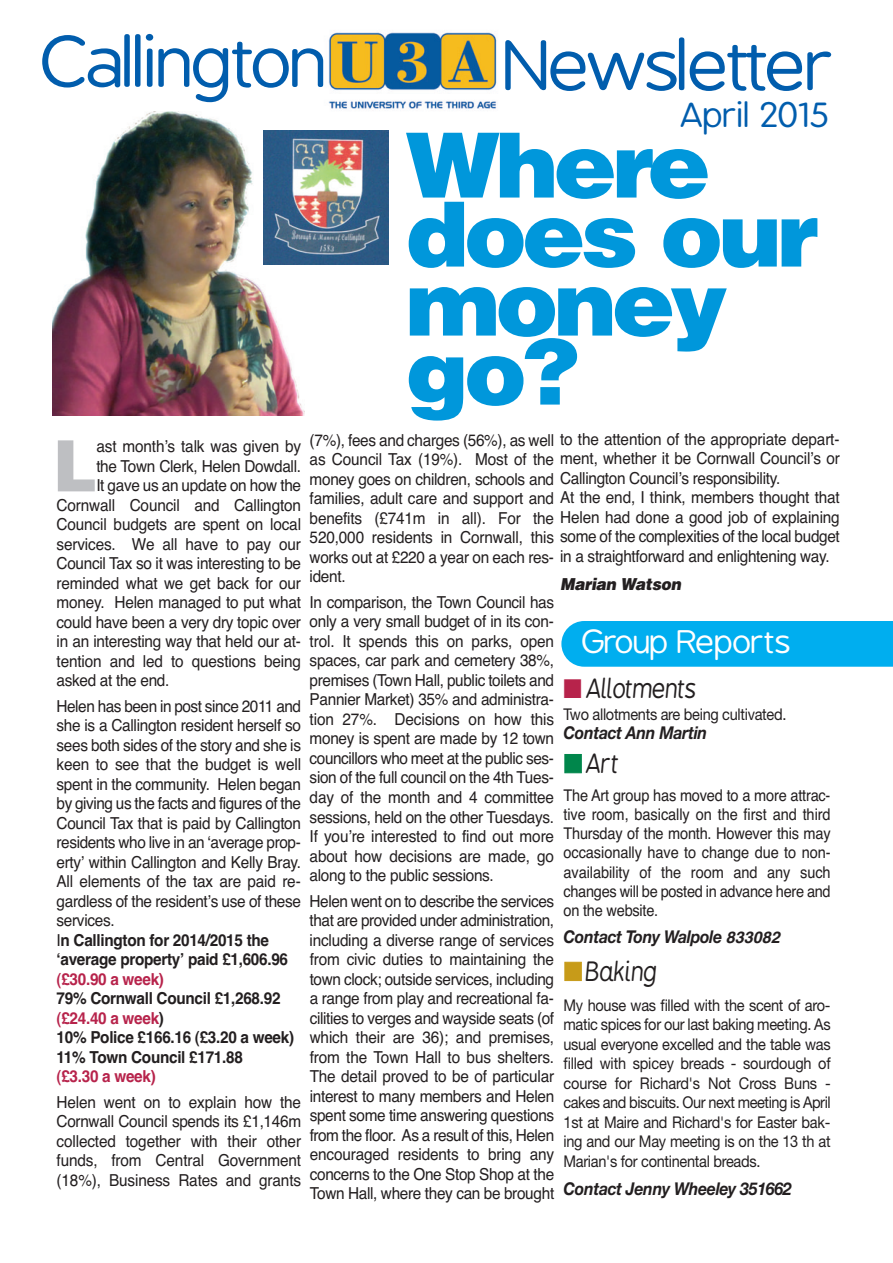
<style>
.page{position:relative;width:893px;height:1263px;background:#fff}
.page>*{position:absolute;margin:0;border:0;box-sizing:border-box;transform-origin:0 0}
.t1{font:900 90px/69px "Helvetica";letter-spacing:-.05em;color:#0097db;scale:1.05 1}
.t2{font:900 70.8px "Helvetica";color:#bebfc2;scale:.93 1}
.t3{font:67.5px "B Preplay";letter-spacing:-.06em;color:#015dad;scale:1.1 1}
.t4{font:67.5px "B Preplay";letter-spacing:-.085em;color:#015dad;scale:1.1 1}
.t5{font:33px "B Preplay";letter-spacing:-.035em;color:#015dad;scale:1.1 1}
.t6{font:30.9px "B Preplay";letter-spacing:-.045em;color:#fff;scale:1.1 1}
.t7{font:italic 26.4px "B Preplay";letter-spacing:-.02em;color:#231f20;scale:.9 1}
.t8{font:italic 700 17.7px "Helvetica Neue";letter-spacing:-.02em;color:#231f20;scale:.9 1}
.t9{font:16.5px/19.5px "Helvetica";letter-spacing:-.02em;color:#231f20;text-align:justify;scale:.93 1}
.t10{font:700 16.5px/19.5px "Helvetica";letter-spacing:-.02em;color:#231f20;scale:.93 1}
.t11{font:700 16.5px "Helvetica";letter-spacing:-.02em;color:#b7234b;scale:.93 1}
.t12{font:italic 900 16.5px "Helvetica";letter-spacing:-.015em;color:#231f20;scale:.93 1}
.t13{font:16.2px/19.5px "Helvetica Neue";letter-spacing:-.02em;color:#231f20;text-align:justify;scale:.9 1}
.t14{font:16.2px/19px "Helvetica";letter-spacing:-.02em;color:#231f20;text-align:justify;scale:.9 1}
.s1{font-weight:700}
.s2{color:#b7234b}
.s3{color:#00864b}
.s4{font-family:"Helvetica";font-size:16.2px}
.s5{color:#c79b19}
</style>
<div class="page">
<img style="left:328px;top:32px;width:169px;height:79px">
<svg style="left:561px;top:621px;width:332px;height:46px;background:#17b5f0"></svg>
<div style="left:582px;top:628px;width:311px;height:37px;background:#00aeef"></div>
<img style="left:52px;top:112px;width:253px;height:303px">
<img style="left:264px;top:130px;width:125px;height:135px">
<h3 class="t3" style="left:42px;top:37px;width:264px">Callington</h3>
<h3 class="t4" style="left:505px;top:40px;width:304px">Newsletter</h3>
<h1 class="t1" style="left:406px;top:132px;width:395px">Where does our money go?</h1>
<h2 class="t2" style="left:53px;top:425px;width:49px">L</h2>
<p class="t9" style="left:96px;top:437px;width:222px">ast month’s talk was given by</p>
<h3 class="t5" style="left:681px;top:103px;width:138px">April 2015</h3>
<p class="t9" style="left:310px;top:429px;width:572px;text-align:left">(7%), fees and charges (56%), as well to the attention of the appropriate depart&shy;as Council Tax (19%). Most of the ment, whether it be Cornwall Council’s or money goes on children, schools and Callington Council’s responsibility.<br>families, adult care and support and At the end, I think, members thought that benefits (£741m in all). For the Helen had done a good job of explaining 520,000 residents in Cornwall, this some of the complexities of the local budget works out at £220 a year on each res- in a straightforward and enlightening way. ident.</p>
<p class="t9" style="left:310px;top:592px;width:264px">In comparison, the Town Council has only a very small budget of in its con&shy;trol. It spends this on parks, open spaces, car park and cemetery 38%, premises (Town Hall, public toilets and Pannier Market) 35% and administra&shy;tion 27%. Decisions on how this money is spent are made by 12 town councillors who meet at the public ses&shy;sion of the full council on the 4th Tues&shy;day of the month and 4 committee sessions, held on the other Tuesdays.<br>If you’re interested to find out more about how decisions are made, go along to the public sessions.</p>
<p class="t9" style="left:310px;top:891px;width:265px">Helen went on to describe the services that are provided under administration, including a diverse range of services from civic duties to maintaining the town clock; outside services, including a range from play and recreational fa&shy;cilities to verges and wayside seats (of which their are 36); and premises, from the Town Hall to bus shelters.<br>The detail proved to be of particular interest to many members and Helen spent some time answering questions from the floor. As a result of this, Helen encouraged residents to bring any concerns to the One Stop Shop at the Town Hall, where they can be brought</p>
<p class="t9" style="left:96px;top:456px;width:222px">the Town Clerk, Helen Dowdall.</p>
<p class="t9" style="left:96px;top:476px;width:222px">It gave us an update on how the</p>
<p class="t9" style="left:57px;top:495px;width:264px">Cornwall Council and Callington</p>
<p class="t9" style="left:57px;top:515px;width:264px">Council budgets are spent on local</p>
<p class="t9" style="left:57px;top:534px;width:264px">services. We all have to pay our</p>
<p class="t9" style="left:57px;top:554px;width:264px">Council Tax so it was interesting to be</p>
<p class="t9" style="left:57px;top:573px;width:264px">reminded what we get back for our</p>
<p class="t9" style="left:57px;top:593px;width:264px">money. Helen managed to put what</p>
<p class="t9" style="left:57px;top:612px;width:264px">could have been a very dry topic over</p>
<p class="t9" style="left:57px;top:632px;width:264px">in an interesting way that held our at-</p>
<p class="t9" style="left:57px;top:651px;width:264px">tention and led to questions being</p>
<p class="t9" style="left:57px;top:671px;width:123px">asked at the end.</p>
<p class="t9" style="left:57px;top:696px;width:264px;text-align:left">Helen has been in post since 2011 and she is a Callington resident herself so sees both sides of the story and she is keen to see that the budget is well spent in the community. Helen began by giving us the facts and figures of the Council Tax that is paid by Callington residents who live in an ‘average prop&shy;erty’ within Callington and Kelly Bray.<br>All elements of the tax are paid re&shy;gardless of the resident’s use of these services.<br>I<span class="s1">n Callington for 2014/2015 the ‘average property’ paid £1,606.96</span></p>
<p class="t11" style="left:57px;top:969px;width:117px">(£30.90 a week)</p>
<p class="t10" style="left:57px;top:989px;width:257px">79% Cornwall Council £1,268.92 <span class="s2">(£24.40 a week</span>)<br>10% Police £166.16 (£3.20 a week)<br>11% Town Council £171.88</p>
<p class="t11" style="left:57px;top:1067px;width:108px">(£3.30 a week)</p>
<p class="t9" style="left:57px;top:1092px;width:264px">Helen went on to explain how the Cornwall Council spends its £1,146m collected together with their other funds, from Central Government (18%), Business Rates and grants</p>
<p class="t12" style="left:560px;top:575px;width:132px">Marian Watson</p>
<h3 class="t6" style="left:582px;top:630px;width:192px">Group Reports</h3>
<h3 class="t7" style="left:563px;top:678px;width:150px"><span class="s2">■</span> Allotments</h3>
<p class="t13" style="left:563px;top:704px;width:249px">Two allotments are being cultivated.</p>
<p class="t8" style="left:563px;top:722px;width:161px">Contact Ann Martin</p>
<h3 class="t7" style="left:564px;top:753px;width:63px"><span class="s3">■</span> Art</h3>
<p class="t14" style="left:563px;top:786px;width:298px">The Art group has moved to a more attrac&shy;tive room, basically on the first and third Thursday of the month. However this may occasionally have to change due to non&shy;availability of the room and any such changes will be posted in advance here and on the website.</p>
<p class="t8" style="left:563px;top:925px;width:242px">Contact Tony Walpole <span class="s4">833082</span></p>
<h3 class="t7" style="left:564px;top:961px;width:106px"><span class="s5">■</span> Baking</h3>
<p class="t13" style="left:563px;top:995px;width:298px">My house was filled with the scent of aro&shy;matic spices for our last baking meeting. As usual everyone excelled and the table was filled with spicey breads - sourdough of course for Richard's Not Cross Buns - cakes and biscuits. Our next meeting is April 1st at Maire and Richard's for Easter bak&shy;ing and our May meeting is on the 13 th at Marian's for continental breads.</p>
<p class="t8" style="left:563px;top:1177px;width:255px">Contact Jenny Wheeley 351662</p>
</div>
